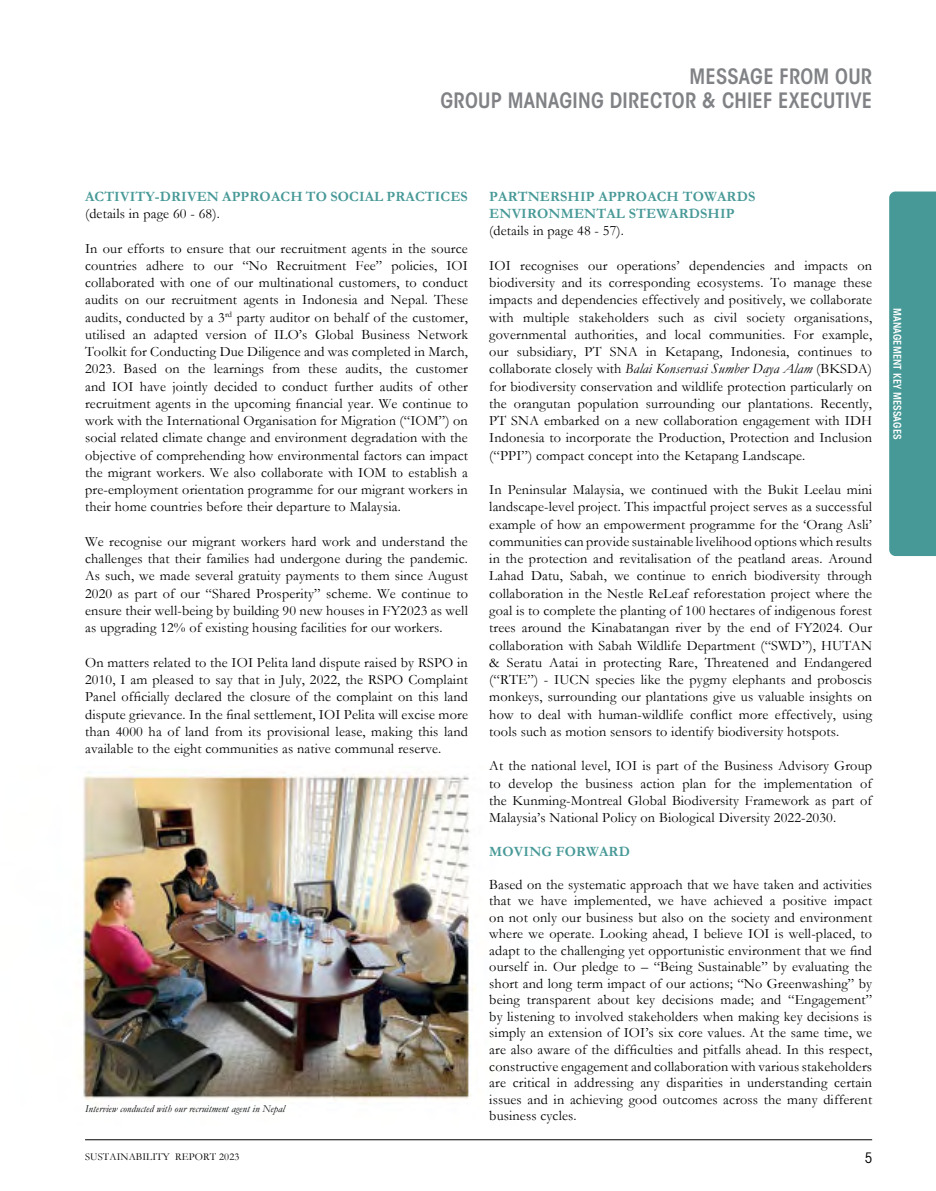
<style>
.page{position:relative;width:936px;height:1191px;background:#fff}
.page>*{position:absolute;margin:0;border:0;box-sizing:border-box;transform-origin:0 0}
.t1{font:600 condensed 21px/24px "ITC Avant Garde Std";letter-spacing:.01em;color:#808285;text-align:right}
.t2{font:14.25px/17.2px "Garamond";letter-spacing:.01em;color:#000;text-align:justify}
.t3{font:700 14.25px/17.1px "Garamond";letter-spacing:.01em;color:#479997}
.t4{font:condensed 14.25px "ITC Avant Garde Std";color:#000}
.t5{font:italic 10.5px "Garamond";letter-spacing:.01em;color:#000}
.t6{font:10.5px "Garamond";letter-spacing:.01em;color:#000}
.t7{font:600 condensed 10.5px "ITC Avant Garde Std";letter-spacing:.01em;color:#fff}
.s1{font-style:italic}
</style>
<div class="page">
<hr style="left:85px;top:1139px;width:787px;height:1px;background:#000">
<div style="left:889px;top:191px;width:46px;height:365px;background:#479997"></div>
<img style="left:81px;top:772px;width:394px;height:329px">
<h1 class="t1" style="left:440px;top:64px;width:433px">MESSAGE FROM OUR<br>GROUP MANAGING DIRECTOR &amp; CHIEF EXECUTIVE</h1>
<p class="t3" style="left:85px;top:187px;width:384px">ACTIVITY-DRIVEN APPROACH TO SOCIAL PRACTICES</p>
<p class="t2" style="left:85px;top:205px;width:136px">(details in page 60 - 68).</p>
<p class="t2" style="left:85px;top:239px;width:384px">In our efforts to ensure that our recruitment agents in the source countries adhere to our “No Recruitment Fee” policies, IOI collaborated with one of our multinational customers, to conduct audits on our recruitment agents in Indonesia and Nepal. These audits, conducted by a 3<sup>rd</sup> party auditor on behalf of the customer, utilised an adapted version of ILO’s Global Business Network Toolkit for Conducting Due Diligence and was completed in March, 2023. Based on the learnings from these audits, the customer and IOI have jointly decided to conduct further audits of other recruitment agents in the upcoming financial year. We continue to work with the International Organisation for Migration (“IOM”) on social related climate change and environment degradation with the objective of comprehending how environmental factors can impact the migrant workers. We also collaborate with IOM to establish a pre-employment orientation programme for our migrant workers in their home countries before their departure to Malaysia.</p>
<p class="t2" style="left:85px;top:532px;width:384px">We recognise our migrant workers hard work and understand the challenges that their families had undergone during the pandemic.<br>As such, we made several gratuity payments to them since August 2020 as part of our “Shared Prosperity” scheme. We continue to ensure their well-being by building 90 new houses in FY2023 as well as upgrading 12% of existing housing facilities for our workers.</p>
<p class="t2" style="left:85px;top:653px;width:384px">On matters related to the IOI Pelita land dispute raised by RSPO in 2010, I am pleased to say that in July, 2022, the RSPO Complaint Panel officially declared the closure of the complaint on this land dispute grievance. In the final settlement, IOI Pelita will excise more than 4000 ha of land from its provisional lease, making this land available to the eight communities as native communal reserve.</p>
<p class="t5" style="left:85px;top:1102px;width:201px">Interview conducted with our recruitment agent in Nepal</p>
<p class="t3" style="left:489px;top:188px;width:267px">PARTNERSHIP APPROACH TOWARDS<br>ENVIRONMENTAL STEWARDSHIP</p>
<p class="t2" style="left:489px;top:222px;width:136px">(details in page 48 - 57).</p>
<p class="t2" style="left:489px;top:256px;width:384px">IOI recognises our operations’ dependencies and impacts on biodiversity and its corresponding ecosystems. To manage these impacts and dependencies effectively and positively, we collaborate with multiple stakeholders such as civil society organisations, governmental authorities, and local communities. For example, our subsidiary, PT SNA in Ketapang, Indonesia, continues to collaborate closely with <span class="s1">Balai Konservasi Sumber Daya Alam</span> (BKSDA) for biodiversity conservation and wildlife protection particularly on the orangutan population surrounding our plantations. Recently, PT SNA embarked on a new collaboration engagement with IDH Indonesia to incorporate the Production, Protection and Inclusion (“PPI”) compact concept into the Ketapang Landscape.</p>
<p class="t2" style="left:489px;top:481px;width:384px">In Peninsular Malaysia, we continued with the Bukit Leelau mini landscape-level project. This impactful project serves as a successful example of how an empowerment programme for the ‘Orang Asli’ communities can provide sustainable livelihood options which results in the protection and revitalisation of the peatland areas. Around Lahad Datu, Sabah, we continue to enrich biodiversity through collaboration in the Nestle ReLeaf reforestation project where the goal is to complete the planting of 100 hectares of indigenous forest trees around the Kinabatangan river by the end of FY2024. Our collaboration with Sabah Wildlife Department (“SWD”), HUTAN &amp; Seratu Aatai in protecting Rare, Threatened and Endangered (“RTE”) - IUCN species like the pygmy elephants and proboscis monkeys, surrounding our plantations give us valuable insights on how to deal with human-wildlife conflict more effectively, using tools such as motion sensors to identify biodiversity hotspots.</p>
<p class="t2" style="left:489px;top:757px;width:384px">At the national level, IOI is part of the Business Advisory Group to develop the business action plan for the implementation of the Kunming-Montreal Global Biodiversity Framework as part of Malaysia’s National Policy on Biological Diversity 2022-2030.</p>
<p class="t3" style="left:489px;top:842px;width:142px">MOVING FORWARD</p>
<p class="t2" style="left:489px;top:876px;width:384px;line-height:16.5px">Based on the systematic approach that we have taken and activities that we have implemented, we have achieved a positive impact on not only our business but also on the society and environment where we operate. Looking ahead, I believe IOI is well-placed, to adapt to the challenging yet opportunistic environment that we find ourself in. Our pledge to – “Being Sustainable” by evaluating the short and long term impact of our actions; “No Greenwashing” by being transparent about key decisions made; and “Engagement” by listening to involved stakeholders when making key decisions is simply an extension of IOI’s six core values. At the same time, we are also aware of the difficulties and pitfalls ahead. In this respect, constructive engagement and collaboration with various stakeholders are critical in addressing any disparities in understanding certain issues and in achieving good outcomes across the many different business cycles.</p>
<p class="t6" style="left:85px;top:1150px;width:156px">SUSTAINABILITY REPORT 2023</p>
<p class="t4" style="left:864px;top:1149px;width:9px">5</p>
<p class="t7" style="left:903px;top:308px;width:133px;rotate:90deg">MANAGEMENT KEY MESSAGES</p>
</div>
